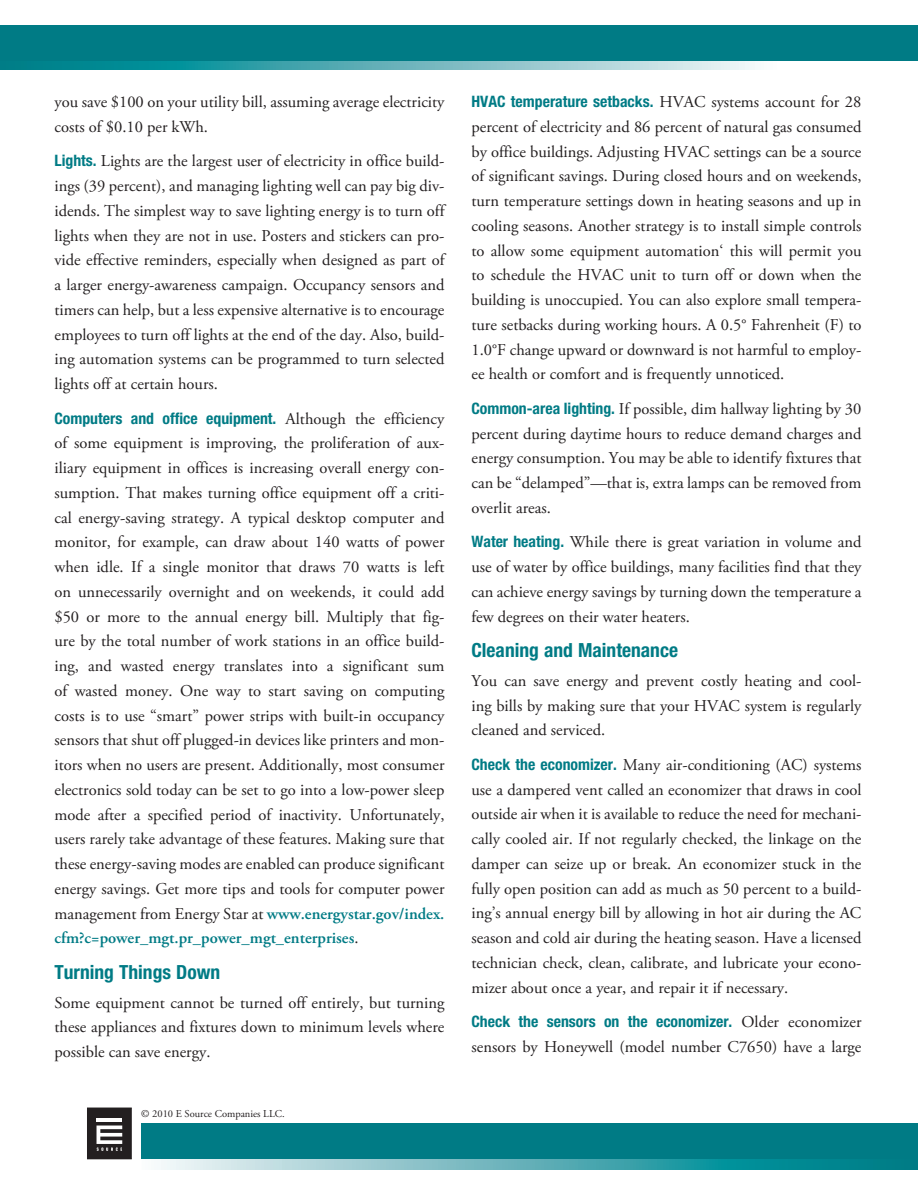
<style>
.page{position:relative;width:918px;height:1188px;background:#fff}
.page>*{position:absolute;margin:0;border:0;box-sizing:border-box;transform-origin:0 0}
.t1{font:700 condensed 19.5px "Helvetica Neue LT Std";color:#007b85}
.t2{font:16.5px/24.8px "Adobe Garamond Pro";color:#231f20;text-align:justify}
.t3{font:700 condensed 15.75px "Helvetica Neue LT Std";color:#007b85}
.t4{font:10.5px "Adobe Garamond Pro";color:#231f20}
.s1{font-family:"Helvetica Neue LT Std";font-weight:700;font-stretch:condensed;font-size:15.75px;color:#007b85}
.s2{font-family:"Adobe Garamond Pro";font-weight:400;font-stretch:normal;font-size:16.5px;color:#231f20}
.s3{font-weight:600;color:#007b85}
</style>
<div class="page">
<svg style="left:0;top:61px;width:755px;height:8px;background:#62b2ba"></svg>
<div style="left:0;top:25px;width:918px;height:36px;background:#007b85"></div>
<svg style="left:161px;top:1159px;width:757px;height:10px;background:#60b1b8"></svg>
<div style="left:142px;top:1123px;width:776px;height:36px;background:#007b85"></div>
<div style="left:87px;top:1108px;width:44px;height:51px;background:#231f20"></div>
<svg style="left:97px;top:1126px;width:25px;height:25px"></svg>
<hr style="left:97px;top:1118px;width:25px;height:4px;background:#fff">
<p class="t2" style="left:54px;top:90px;width:392px">you save $100 on your utility bill, assuming average electricity costs of $0.10 per kWh.</p>
<p class="t2" style="left:54px;top:149px;width:392px"><span class="s1">Lights.</span> Lights are the largest user of electricity in office build&shy;ings (39 percent), and managing lighting well can pay big div&shy;idends. The simplest way to save lighting energy is to turn off lights when they are not in use. Posters and stickers can pro&shy;vide effective reminders, especially when designed as part of a larger energy-awareness campaign. Occupancy sensors and timers can help, but a less expensive alternative is to encourage employees to turn off lights at the end of the day. Also, build&shy;ing automation systems can be programmed to turn selected lights off at certain hours.</p>
<p class="t3" style="left:54px;top:408px;width:392px">Computers and office equipment. <span class="s2">Although the efficiency</span></p>
<p class="t2" style="left:54px;top:431px;width:392px">of some equipment is improving, the proliferation of aux&shy;iliary equipment in offices is increasing overall energy con&shy;sumption. That makes turning office equipment off a criti&shy;cal energy-saving strategy. A typical desktop computer and monitor, for example, can draw about 140 watts of power when idle. If a single monitor that draws 70 watts is left on unnecessarily overnight and on weekends, it could add $50 or more to the annual energy bill. Multiply that fig&shy;ure by the total number of work stations in an office build&shy;ing, and wasted energy translates into a significant sum of wasted money. One way to start saving on computing costs is to use “smart” power strips with built-in occupancy sensors that shut off plugged-in devices like printers and mon&shy;itors when no users are present. Additionally, most consumer electronics sold today can be set to go into a low-power sleep mode after a specified period of inactivity. Unfortunately, users rarely take advantage of these features. Making sure that these energy-saving modes are enabled can produce significant energy savings. Get more tips and tools for computer power management from Energy Star at <span class="s3">www.energystar.gov/index. cfm?c=power_mgt.pr_power_mgt_enterprises</span>.</p>
<p class="t1" style="left:54px;top:960px;width:167px">Turning Things Down</p>
<p class="t2" style="left:54px;top:991px;width:392px">Some equipment cannot be turned off entirely, but turning these appliances and fixtures down to minimum levels where possible can save energy.</p>
<p class="t4" style="left:141px;top:1108px;width:145px">© 2010 E Source Companies LLC.</p>
<p class="t3" style="left:471px;top:92px;width:391px">HVAC temperature setbacks. <span class="s2">HVAC systems account for 28</span></p>
<p class="t2" style="left:471px;top:115px;width:392px">percent of electricity and 86 percent of natural gas consumed by office buildings. Adjusting HVAC settings can be a source of significant savings. During closed hours and on weekends, turn temperature settings down in heating seasons and up in cooling seasons. Another strategy is to install simple controls to allow some equipment automation‘ this will permit you to schedule the HVAC unit to turn off or down when the building is unoccupied. You can also explore small tempera&shy;ture setbacks during working hours. A 0.5° Fahrenheit (F) to 1.0°F change upward or downward is not harmful to employ&shy;ee health or comfort and is frequently unnoticed.</p>
<p class="t2" style="left:471px;top:397px;width:392px"><span class="s1">Common-area lighting.</span> If possible, dim hallway lighting by 30 percent during daytime hours to reduce demand charges and energy consumption. You may be able to identify fixtures that can be “delamped”—that is, extra lamps can be removed from overlit areas.</p>
<p class="t2" style="left:471px;top:530px;width:392px"><span class="s1">Water heating.</span> While there is great variation in volume and use of water by office buildings, many facilities find that they can achieve energy savings by turning down the temperature a few degrees on their water heaters.</p>
<p class="t1" style="left:471px;top:638px;width:208px">Cleaning and Maintenance</p>
<p class="t2" style="left:471px;top:669px;width:392px">You can save energy and prevent costly heating and cool&shy;ing bills by making sure that your HVAC system is regularly cleaned and serviced.</p>
<p class="t2" style="left:471px;top:753px;width:392px"><span class="s1">Check the economizer.</span> Many air-conditioning (AC) systems use a dampered vent called an economizer that draws in cool outside air when it is available to reduce the need for mechani&shy;cally cooled air. If not regularly checked, the linkage on the damper can seize up or break. An economizer stuck in the fully open position can add as much as 50 percent to a build&shy;ing’s annual energy bill by allowing in hot air during the AC season and cold air during the heating season. Have a licensed technician check, clean, calibrate, and lubricate your econo&shy;mizer about once a year, and repair it if necessary.</p>
<p class="t3" style="left:471px;top:1012px;width:392px">Check the sensors on the economizer. <span class="s2">Older economizer</span></p>
<p class="t2" style="left:471px;top:1035px;width:391px">sensors by Honeywell (model number C7650) have a large</p>
</div>
